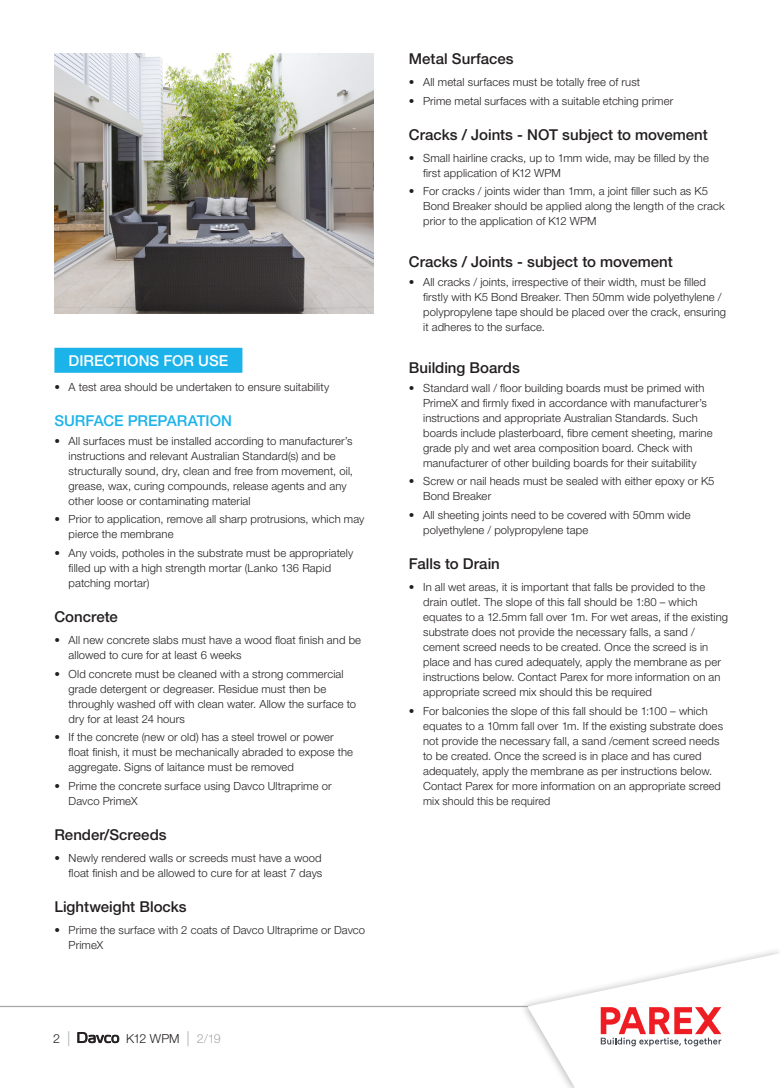
<style>
.page{position:relative;width:780px;height:1088px;background:#fff}
.page>*{position:absolute;margin:0;border:0;box-sizing:border-box;transform-origin:0 0}
.t1{font:500 15px "Helvetica Neue LT Std";color:#231f20}
.t2{font:500 15px "Helvetica Neue LT Std";color:#1bb3e9}
.t3{font:500 15px "Helvetica Neue LT Std";color:#fff}
.t4{font:300 12.5px "Helvetica Neue LT Std";letter-spacing:-.06em;color:#231f20}
.t5{font:300 11.25px/15px "Helvetica Neue LT Std";letter-spacing:.01em;color:#231f20}
.s1{font-size:15px;color:#a8a9ad}
.s2{color:#a8a9ad}
</style>
<div class="page">
<div style="left:54px;top:348px;width:188px;height:25px;background:#1bb3e9"></div>
<img style="left:54px;top:53px;width:319px;height:260px">
<svg style="left:77px;top:1032px;width:42px;height:11px"></svg>
<hr style="left:0;top:1006px;width:780px;height:1px;background:#a8a9ad">
<div style="left:519px;top:946px;width:261px;height:142px;background:#fff"></div>
<svg style="left:527px;top:953px;width:251px;height:135px"></svg>
<svg style="left:600px;top:1007px;width:121px;height:39px"></svg>
<h1 class="t3" style="left:69px;top:351px;width:161px">DIRECTIONS FOR USE</h1>
<p class="t5" style="left:54px;top:379px;width:276px">• A test area should be undertaken to ensure suitability</p>
<h1 class="t2" style="left:54px;top:412px;width:179px">SURFACE PREPARATION</h1>
<p class="t5" style="left:69px;top:433px;width:286px;text-indent:-14px">• All surfaces must be installed according to manufacturer’s instructions and relevant Australian Standard(s) and be structurally sound, dry, clean and free from movement, oil, grease, wax, curing compounds, release agents and any other loose or contaminating material</p>
<p class="t5" style="left:69px;top:511px;width:297px;text-indent:-14px">• Prior to application, remove all sharp protrusions, which may pierce the membrane</p>
<p class="t5" style="left:69px;top:545px;width:286px;text-indent:-14px">• Any voids, potholes in the substrate must be appropriately filled up with a high strength mortar (Lanko 136 Rapid patching mortar)</p>
<h1 class="t1" style="left:54px;top:608px;width:65px">Concrete</h1>
<p class="t5" style="left:69px;top:632px;width:294px;text-indent:-14px">• All new concrete slabs must have a wood float finish and be allowed to cure for at least 6 weeks</p>
<p class="t5" style="left:69px;top:666px;width:289px;text-indent:-14px">• Old concrete must be cleaned with a strong commercial grade detergent or degreaser. Residue must then be throughly washed off with clean water. Allow the surface to dry for at least 24 hours</p>
<p class="t5" style="left:69px;top:729px;width:286px;text-indent:-14px">• If the concrete (new or old) has a steel trowel or power float finish, it must be mechanically abraded to expose the aggregate. Signs of laitance must be removed</p>
<p class="t5" style="left:69px;top:778px;width:264px;text-indent:-14px">• Prime the concrete surface using Davco Ultraprime or<br>Davco PrimeX</p>
<h1 class="t1" style="left:54px;top:826px;width:114px">Render/Screeds</h1>
<p class="t5" style="left:54px;top:850px;width:269px;text-align:right">• Newly rendered walls or screeds must have a wood float finish and be allowed to cure for at least 7 days</p>
<h1 class="t1" style="left:54px;top:898px;width:134px">Lightweight Blocks</h1>
<p class="t5" style="left:69px;top:923px;width:298px;text-indent:-14px">• Prime the surface with 2 coats of Davco Ultraprime or Davco<br>PrimeX</p>
<p class="t4" style="left:53px;top:1031px;width:19px">2 <span class="s1">|</span></p>
<p class="t4" style="left:126px;top:1031px;width:96px">K12 WPM <span class="s1">|</span> <span class="s2">2/19</span></p>
<h1 class="t1" style="left:409px;top:50px;width:106px">Metal Surfaces</h1>
<p class="t5" style="left:409px;top:74px;width:233px">• All metal surfaces must be totally free of rust</p>
<p class="t5" style="left:409px;top:93px;width:266px">• Prime metal surfaces with a suitable etching primer</p>
<h1 class="t1" style="left:409px;top:125px;width:300px">Cracks / Joints - NOT subject to movement</h1>
<p class="t5" style="left:423px;top:150px;width:287px;text-indent:-14px">• Small hairline cracks, up to 1mm wide, may be filled by the first application of K12 WPM</p>
<p class="t5" style="left:423px;top:184px;width:303px;text-indent:-14px">• For cracks / joints wider than 1mm, a joint filler such as K5<br>Bond Breaker should be applied along the length of the crack prior to the application of K12 WPM</p>
<h1 class="t1" style="left:409px;top:253px;width:265px">Cracks / Joints - subject to movement</h1>
<p class="t5" style="left:423px;top:274px;width:304px;text-indent:-14px">• All cracks / joints, irrespective of their width, must be filled firstly with K5 Bond Breaker. Then 50mm wide polyethylene / polypropylene tape should be placed over the crack, ensuring it adheres to the surface.</p>
<h1 class="t1" style="left:409px;top:359px;width:112px">Building Boards</h1>
<p class="t5" style="left:423px;top:380px;width:291px;text-indent:-14px">• Standard wall / floor building boards must be primed with PrimeX and firmly fixed in accordance with manufacturer’s instructions and appropriate Australian Standards. Such boards include plasterboard, fibre cement sheeting, marine grade ply and wet area composition board. Check with manufacturer of other building boards for their suitability</p>
<p class="t5" style="left:423px;top:473px;width:293px;text-indent:-14px">• Screw or nail heads must be sealed with either epoxy or K5<br>Bond Breaker</p>
<p class="t5" style="left:423px;top:507px;width:269px;text-indent:-14px">• All sheeting joints need to be covered with 50mm wide polyethylene / polypropylene tape</p>
<h1 class="t1" style="left:409px;top:555px;width:92px">Falls to Drain</h1>
<p class="t5" style="left:423px;top:579px;width:306px;text-indent:-14px">• In all wet areas, it is important that falls be provided to the drain outlet. The slope of this fall should be 1:80 – which equates to a 12.5mm fall over 1m. For wet areas, if the existing substrate does not provide the necessary falls, a sand / cement screed needs to be created. Once the screed is in place and has cured adequately, apply the membrane as per instructions below. Contact Parex for more information on an appropriate screed mix should this be required</p>
<p class="t5" style="left:423px;top:703px;width:301px;text-indent:-14px">• For balconies the slope of this fall should be 1:100 – which equates to a 10mm fall over 1m. If the existing substrate does not provide the necessary fall, a sand /cement screed needs to be created. Once the screed is in place and has cured adequately, apply the membrane as per instructions below.<br>Contact Parex for more information on an appropriate screed mix should this be required</p>
</div>
